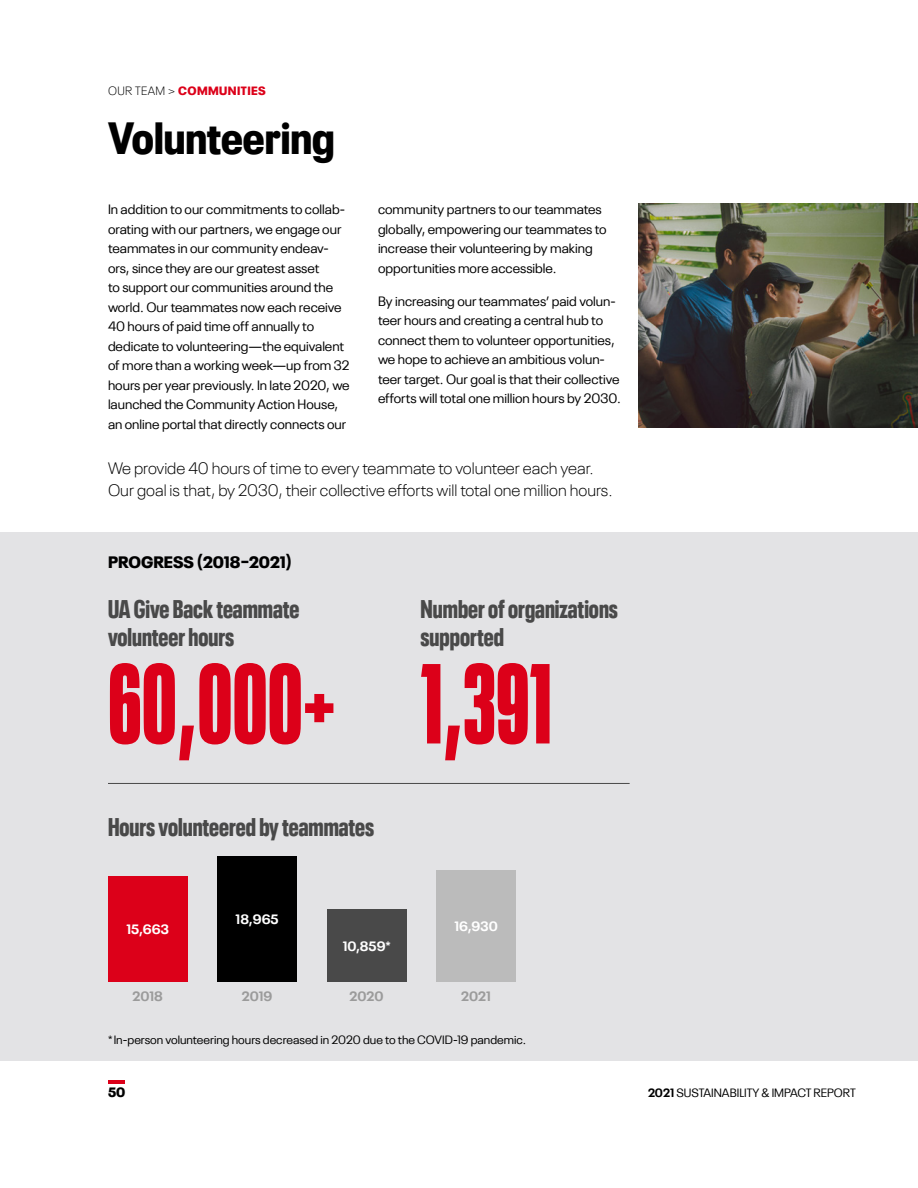
<style>
.page{position:relative;width:918px;height:1188px;background:#fff}
.page>*{position:absolute;margin:0;border:0;box-sizing:border-box;transform-origin:0 0}
.t1{font:900 112.5px "Neue Plak Comp";color:#dc0019}
.t2{font:900 condensed 45px "Neue Plak";color:#000}
.t3{font:900 condensed 25.5px/28.5px "Neue Plak";color:#494949}
.t4{font:300 16.5px/22.5px "Neue Plak";color:#000}
.t5{font:900 16.5px "Neue Plak";color:#000}
.t6{font:13.5px/19.5px "Neue Plak";color:#000}
.t7{font:700 13.5px "Neue Plak";color:#fff}
.t8{font:700 13.5px "Neue Plak";color:#9b9b9b}
.t9{font:900 13.5px "Neue Plak";color:#000}
.t10{font:12px "Neue Plak";color:#000}
.t11{font:900 12px "Neue Plak";letter-spacing:.035em;color:#dc0019}
.s1{font-weight:300;color:#000}
.s2{font-weight:700}
</style>
<div class="page">
<div style="left:0;top:532px;width:918px;height:529px;background:#e3e3e5"></div>
<hr style="left:108px;top:1080px;width:17px;height:3px;background:#dc0019">
<img style="left:638px;top:204px;width:280px;height:224px">
<div style="left:108px;top:876px;width:79px;height:105px;background:#dc0019"></div>
<div style="left:217px;top:856px;width:80px;height:125px;background:#000"></div>
<div style="left:327px;top:909px;width:79px;height:72px;background:#494949"></div>
<div style="left:436px;top:870px;width:80px;height:111px;background:#bbb"></div>
<hr style="left:108px;top:783px;width:522px;height:1px;background:#494949">
<p class="t11" style="left:108px;top:81px;width:159px"><span class="s1">OUR TEAM &gt;</span> COMMUNITIES</p>
<h2 class="t2" style="left:108px;top:103px;width:228px">Volunteering</h2>
<p class="t6" style="left:108px;top:198px;width:243px">In addition to our commitments to collab&shy;orating with our partners, we engage our teammates in our community endeav&shy;ors, since they are our greatest asset<br>to support our communities around the world. Our teammates now each receive 40 hours of paid time off annually to dedicate to volunteering—the equivalent of more than a working week—up from 32 hours per year previously. In late 2020, we launched the Community Action House, an online portal that directly connects our</p>
<p class="t6" style="left:378px;top:198px;width:230px">community partners to our teammates globally, empowering our teammates to increase their volunteering by making opportunities more accessible.</p>
<p class="t6" style="left:378px;top:290px;width:244px">By increasing our teammates’ paid volun&shy;teer hours and creating a central hub to connect them to volunteer opportunities, we hope to achieve an ambitious volun&shy;teer target. Our goal is that their collective efforts will total one million hours by 2030.</p>
<p class="t4" style="left:108px;top:455px;width:506px">We provide 40 hours of time to every teammate to volunteer each year.<br>Our goal is that, by 2030, their collective efforts will total one million hours.</p>
<p class="t5" style="left:108px;top:549px;width:185px">PROGRESS (2018–2021)</p>
<h3 class="t3" style="left:108px;top:592px;width:193px">UA Give Back teammate volunteer hours</h3>
<h3 class="t3" style="left:421px;top:592px;width:199px">Number of organizations supported</h3>
<h1 class="t1" style="left:108px;top:629px;width:445px">60,000+ 1,391</h1>
<h3 class="t3" style="left:108px;top:811px;width:268px">Hours volunteered by teammates</h3>
<p class="t7" style="left:126px;top:919px;width:44px">15,663</p>
<p class="t7" style="left:236px;top:909px;width:44px">18,965</p>
<p class="t7" style="left:343px;top:935px;width:50px">10,859*</p>
<p class="t7" style="left:454px;top:915px;width:45px">16,930</p>
<p class="t8" style="left:133px;top:985px;width:32px">2018</p>
<p class="t8" style="left:242px;top:985px;width:32px">2019</p>
<p class="t8" style="left:350px;top:985px;width:35px">2020</p>
<p class="t8" style="left:461px;top:985px;width:31px">2021</p>
<p class="t10" style="left:108px;top:1031px;width:420px">*In-person volunteering hours decreased in 2020 due to the COVID-19 pandemic.</p>
<p class="t9" style="left:108px;top:1081px;width:19px">50</p>
<p class="t10" style="left:648px;top:1084px;width:209px"><span class="s2">2021</span> SUSTAINABILITY &amp; IMPACT REPORT</p>
</div>
